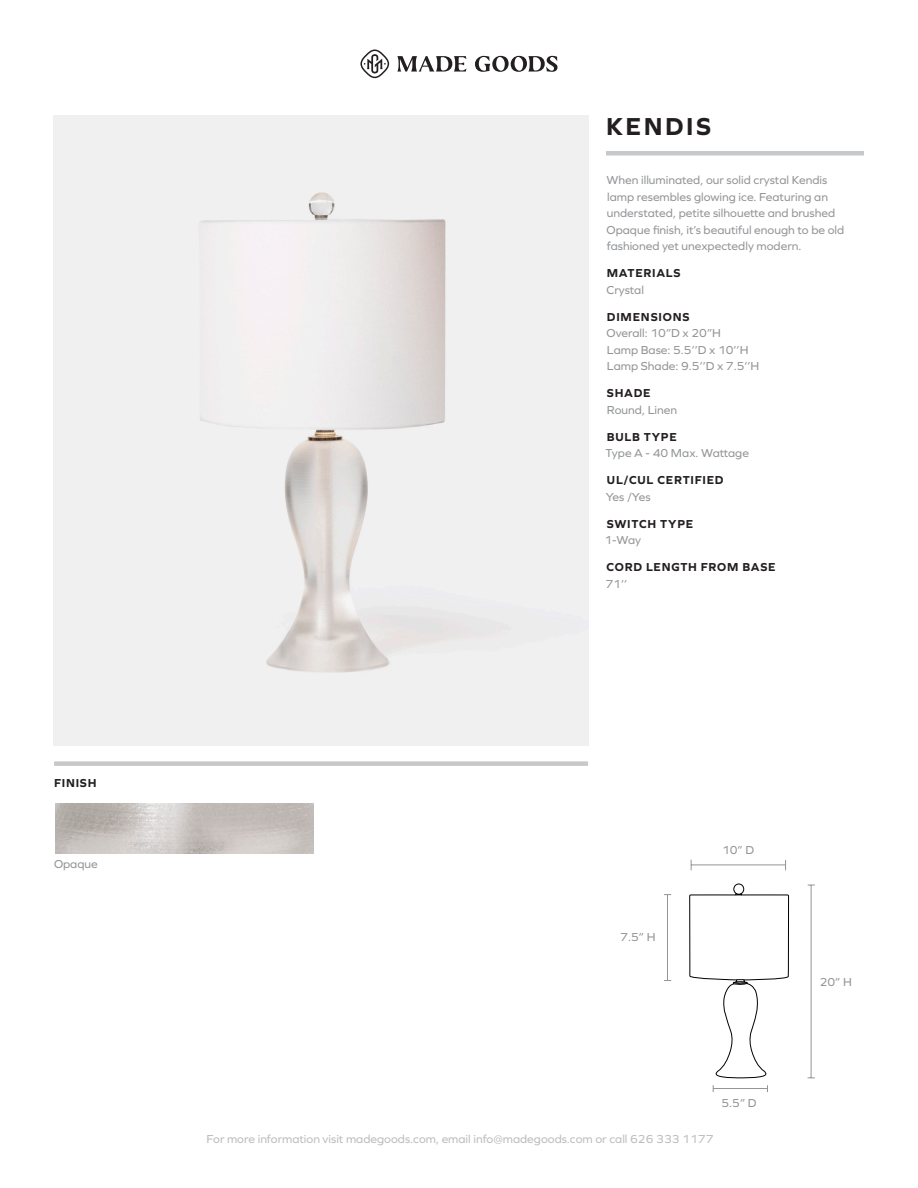
<style>
.page{position:relative;width:918px;height:1188px;background:#fff}
.page>*{position:absolute;margin:0;border:0;box-sizing:border-box;transform-origin:0 0}
.t1{font:700 25.5px "Graphie";letter-spacing:.1em;color:#231f20}
.t2{font:12px/16.5px "Graphie";color:#939598}
.t3{font:700 12px "Graphie";letter-spacing:.06em;color:#231f20}
.t4{font:12px "Graphie";color:#bcbdc0}
</style>
<div class="page">
<div style="left:606px;top:151px;width:258px;height:5px;background:#c7c8ca"></div>
<svg style="left:397px;top:56px;width:161px;height:16px"></svg>
<svg style="left:360px;top:50px;width:29px;height:28px"></svg>
<div style="left:54px;top:761px;width:534px;height:5px;background:#c7c8ca"></div>
<img style="left:54px;top:116px;width:534px;height:629px">
<img style="left:55px;top:804px;width:258px;height:50px">
<hr style="left:713px;top:1088px;width:55px;height:1px;background:#939598">
<hr style="left:811px;top:885px;width:1px;height:193px;background:#939598">
<hr style="left:667px;top:895px;width:1px;height:86px;background:#939598">
<hr style="left:691px;top:865px;width:95px;height:1px;background:#939598">
<svg style="left:689px;top:883px;width:100px;height:196px"></svg>
<p class="t3" style="left:54px;top:776px;width:44px">FINISH</p>
<p class="t2" style="left:54px;top:855px;width:45px">Opaque</p>
<p class="t1" style="left:606px;top:111px;width:107px">KENDIS</p>
<p class="t2" style="left:607px;top:172px;width:239px">When illuminated, our solid crystal Kendis lamp resembles glowing ice. Featuring an understated, petite silhouette and brushed Opaque finish, it’s beautiful enough to be old fashioned yet unexpectedly modern.</p>
<p class="t3" style="left:607px;top:266px;width:75px">MATERIALS</p>
<p class="t2" style="left:607px;top:281px;width:39px">Crystal</p>
<p class="t3" style="left:607px;top:310px;width:84px">DIMENSIONS</p>
<p class="t2" style="left:607px;top:325px;width:143px">Overall: 10”D x 20”H<br>Lamp Base: 5.5’’D x 10’’H</p>
<p class="t2" style="left:607px;top:358px;width:154px">Lamp Shade: 9.5’’D x 7.5’’H</p>
<p class="t3" style="left:607px;top:386px;width:45px">SHADE</p>
<p class="t2" style="left:607px;top:401px;width:72px">Round, Linen</p>
<p class="t3" style="left:607px;top:430px;width:71px">BULB TYPE</p>
<p class="t2" style="left:606px;top:445px;width:145px">Type A - 40 Max. Wattage</p>
<p class="t3" style="left:607px;top:473px;width:118px">UL/CUL CERTIFIED</p>
<p class="t2" style="left:606px;top:488px;width:46px">Yes /Yes</p>
<p class="t3" style="left:607px;top:517px;width:88px">SWITCH TYPE</p>
<p class="t2" style="left:605px;top:532px;width:38px">1-Way</p>
<p class="t3" style="left:607px;top:560px;width:171px">CORD LENGTH FROM BASE</p>
<p class="t2" style="left:605px;top:575px;width:23px">71’’</p>
<p class="t2" style="left:620px;top:929px;width:37px">7.5” H</p>
<p class="t2" style="left:722px;top:841px;width:34px">10” D</p>
<p class="t2" style="left:721px;top:1095px;width:37px">5.5” D</p>
<p class="t4" style="left:207px;top:1132px;width:508px">For more information visit madegoods.com, email info@madegoods.com or call 626 333 1177</p>
<p class="t2" style="left:820px;top:973px;width:34px">20” H</p>
</div>
